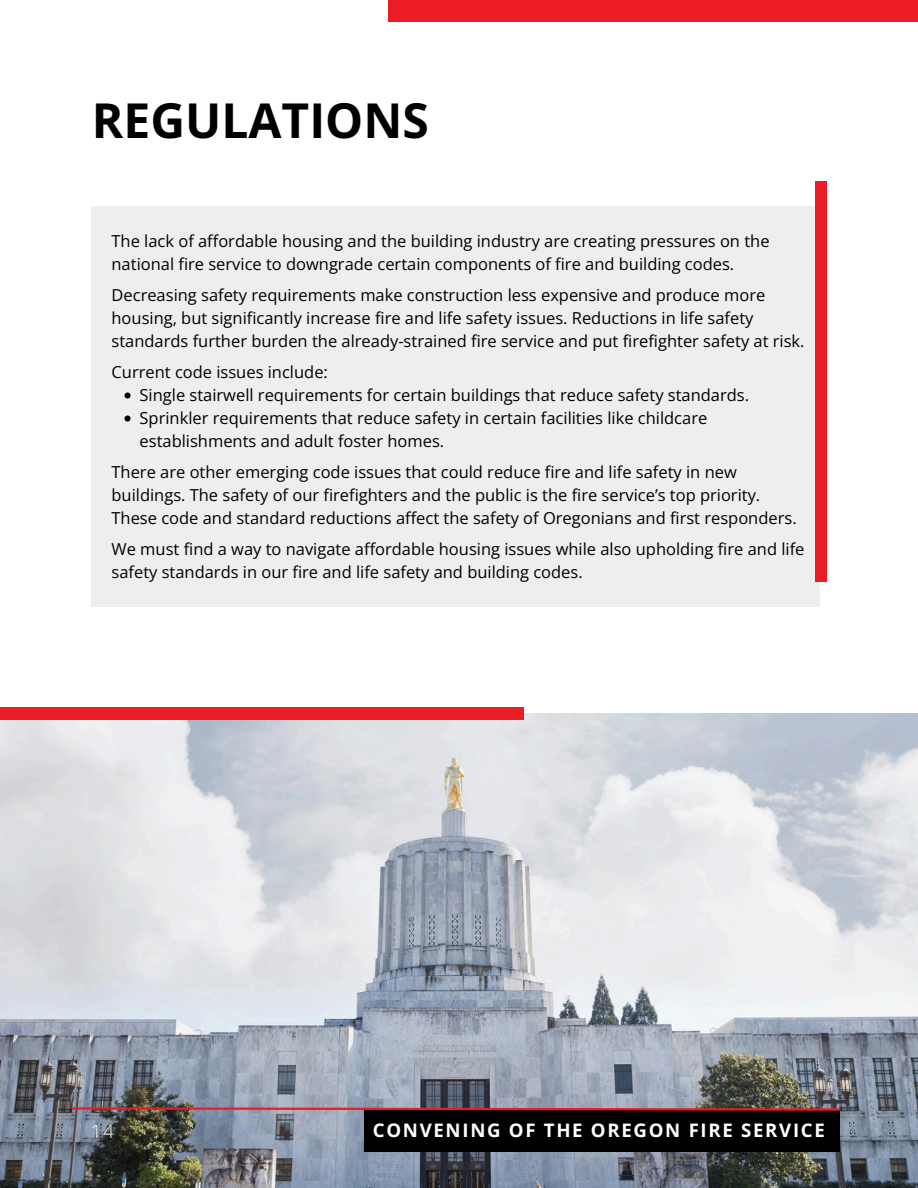
<style>
.page{position:relative;width:918px;height:1188px;background:#fff}
.page>*{position:absolute;margin:0;border:0;box-sizing:border-box;transform-origin:0 0}
.t1{font:700 48px "Open Sans";color:#000}
.t2{font:700 18.6px "Open Sans";letter-spacing:.09em;color:#fff}
.t3{font:300 18.6px "Open Sans";color:#fff}
.t4{font:16.5px/23px "Open Sans";color:#000}
</style>
<div class="page">
<img style="left:0;top:714px;width:918px;height:474px">
<div style="left:0;top:707px;width:524px;height:13px;background:#ec1c24"></div>
<div style="left:92px;top:207px;width:727px;height:400px;background:#eeeeec"></div>
<div style="left:364px;top:1110px;width:476px;height:42px;background:#000"></div>
<img style="left:70px;top:1106px;width:772px;height:6px">
<svg style="left:125px;top:393px;width:6px;height:6px"></svg>
<svg style="left:125px;top:416px;width:6px;height:6px"></svg>
<div style="left:388px;top:0;width:530px;height:21px;background:#ec1c24"></div>
<div style="left:815px;top:182px;width:11px;height:400px;background:#ec1c24"></div>
<p class="t1" style="left:92px;top:87px;width:339px">REGULATIONS</p>
<p class="t4" style="left:112px;top:229px;width:660px">The lack of affordable housing and the building industry are creating pressures on the national fire service to downgrade certain components of fire and building codes.</p>
<p class="t4" style="left:112px;top:283px;width:695px">Decreasing safety requirements make construction less expensive and produce more housing, but significantly increase fire and life safety issues. Reductions in life safety standards further burden the already-strained fire service and put firefighter safety at risk.</p>
<p class="t4" style="left:112px;top:360px;width:218px">Current code issues include:</p>
<p class="t4" style="left:140px;top:383px;width:611px">Single stairwell requirements for certain buildings that reduce safety standards.</p>
<p class="t4" style="left:140px;top:406px;width:569px">Sprinkler requirements that reduce safety in certain facilities like childcare establishments and adult foster homes.</p>
<p class="t4" style="left:112px;top:460px;width:687px">There are other emerging code issues that could reduce fire and life safety in new buildings. The safety of our firefighters and the public is the fire service’s top priority.<br>These code and standard reductions affect the safety of Oregonians and first responders.</p>
<p class="t4" style="left:112px;top:537px;width:694px">We must find a way to navigate affordable housing issues while also upholding fire and life safety standards in our fire and life safety and building codes.</p>
<p class="t3" style="left:91px;top:1118px;width:24px">14</p>
<h2 class="t2" style="left:373px;top:1117px;width:454px">CONVENING OF THE OREGON FIRE SERVICE</h2>
</div>
